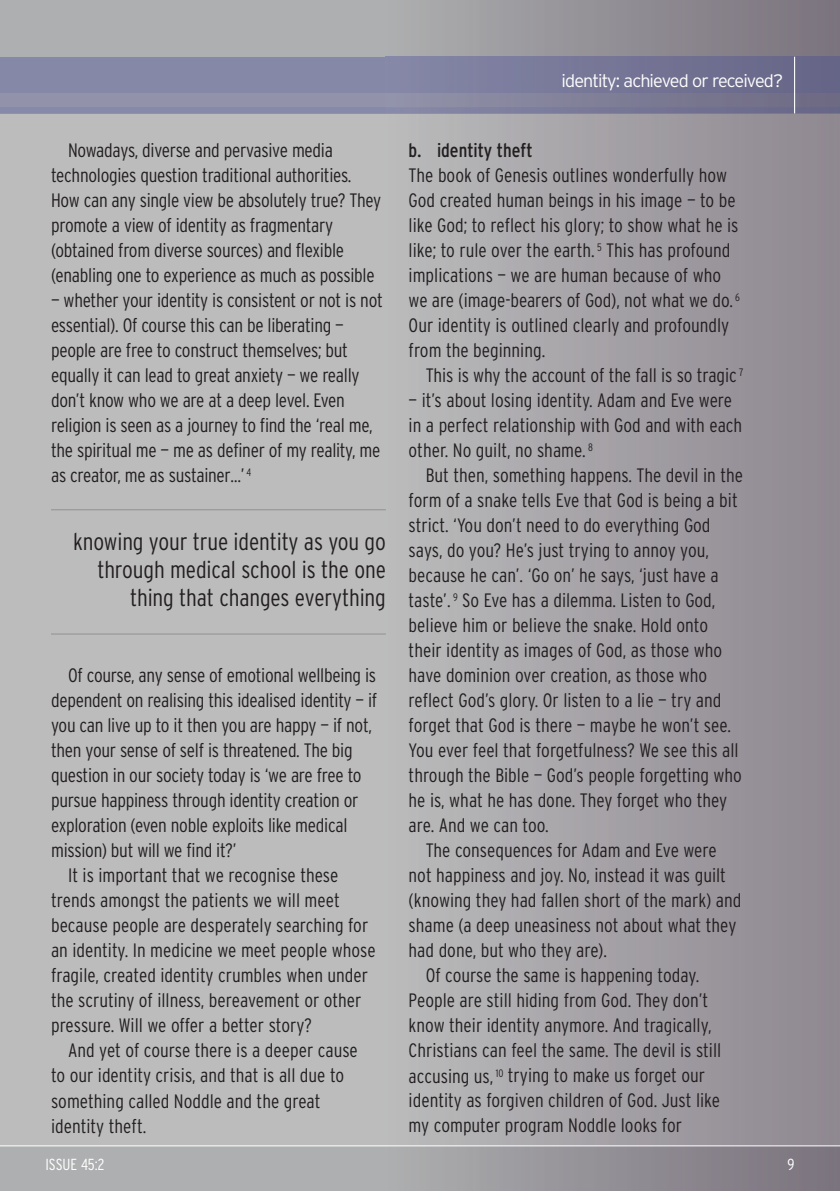
<style>
.page{position:relative;width:840px;height:1191px;background:#fff}
.page>*{position:absolute;margin:0;border:0;box-sizing:border-box;transform-origin:0 0}
.t1{font:300 condensed 24px/28px "Interstate";letter-spacing:-.005em;color:#231f20;text-align:right}
.t2{font:300 condensed 19.4px/25px "Interstate";letter-spacing:-.005em;color:#231f20}
.t3{font:condensed 19.4px "Interstate";color:#231f20}
.t4{font:300 18px "Interstate";letter-spacing:-.05em;color:#fff}
.t5{font:300 condensed 16px "Interstate";color:#fff}
</style>
<div class="page">
<div style="left:0;top:0;width:839px;height:1191px;background:#aeafb0"></div>
<img style="left:386px;top:0;width:453px;height:1191px">
<div style="left:0;top:113px;width:386px;height:1032px;background:#bcbcbc"></div>
<hr style="left:0;top:1145px;width:839px;height:1px;background:#fff">
<div style="left:0;top:57px;width:386px;height:37px;background:#8688a8"></div>
<div style="left:0;top:94px;width:386px;height:13px;background:#9293aa"></div>
<div style="left:0;top:107px;width:386px;height:6px;background:#8789a9"></div>
<hr style="left:51px;top:509px;width:335px;height:1px;background:#939598">
<hr style="left:51px;top:633px;width:335px;height:1px;background:#939598">
<hr style="left:793px;top:57px;width:1px;height:56px;background:#fff">
<p class="t2" style="left:51px;top:138px;width:331px;text-indent:17px">Nowadays, diverse and pervasive media technologies question traditional authorities.<br>How can any single view be absolutely true? They promote a view of identity as fragmentary (obtained from diverse sources) and flexible (enabling one to experience as much as possible</p>
<p class="t2" style="left:51px;top:288px;width:333px">— whether your identity is consistent or not is not essential). Of course this can be liberating — people are free to construct themselves; but equally it can lead to great anxiety — we really don’t know who we are at a deep level. Even religion is seen as a journey to find the ‘real me, the spiritual me — me as definer of my reality, me as creator, me as sustainer…’ <sup>4</sup></p>
<p class="t1" style="left:73px;top:527px;width:314px">knowing your true identity as you go through medical school is the one thing that changes everything</p>
<p class="t2" style="left:68px;top:663px;width:309px">Of course, any sense of emotional wellbeing is</p>
<p class="t2" style="left:51px;top:688px;width:327px">dependent on realising this idealised identity — if</p>
<p class="t2" style="left:51px;top:713px;width:322px">you can live up to it then you are happy — if not,</p>
<p class="t2" style="left:51px;top:738px;width:303px">then your sense of self is threatened. The big</p>
<p class="t2" style="left:51px;top:763px;width:312px">question in our society today is ‘we are free to</p>
<p class="t2" style="left:51px;top:788px;width:309px">pursue happiness through identity creation or</p>
<p class="t2" style="left:51px;top:813px;width:298px">exploration (even noble exploits like medical</p>
<p class="t2" style="left:51px;top:838px;width:187px">mission) but will we find it?’</p>
<p class="t2" style="left:68px;top:863px;width:272px">It is important that we recognise these</p>
<p class="t2" style="left:51px;top:888px;width:290px">trends amongst the patients we will meet</p>
<p class="t2" style="left:51px;top:913px;width:318px">because people are desperately searching for</p>
<p class="t2" style="left:51px;top:938px;width:326px">an identity. In medicine we meet people whose</p>
<p class="t2" style="left:51px;top:963px;width:318px">fragile, created identity crumbles when under</p>
<p class="t2" style="left:51px;top:988px;width:312px">the scrutiny of illness, bereavement or other</p>
<p class="t2" style="left:51px;top:1013px;width:262px">pressure. Will we offer a better story?</p>
<p class="t2" style="left:68px;top:1038px;width:291px">And yet of course there is a deeper cause</p>
<p class="t2" style="left:51px;top:1063px;width:294px">to our identity crisis, and that is all due to</p>
<p class="t2" style="left:51px;top:1088px;width:271px">something called Noddle and the great</p>
<p class="t2" style="left:51px;top:1113px;width:97px">identity theft.</p>
<p class="t4" style="left:561px;top:70px;width:223px">identity: achieved or received?</p>
<p class="t3" style="left:408px;top:139px;width:125px">b. identity theft</p>
<p class="t2" style="left:408px;top:163px;width:332px">The book of Genesis outlines wonderfully how God created human beings in his image — to be like God; to reflect his glory; to show what he is like; to rule over the earth. <sup>5</sup> This has profound implications — we are human because of who we are (image-bearers of God), not what we do. <sup>6<br></sup>Our identity is outlined clearly and profoundly from the beginning.</p>
<p class="t2" style="left:425px;top:363px;width:319px">This is why the account of the fall is so tragic <sup>7</sup></p>
<p class="t2" style="left:408px;top:388px;width:335px">— it’s about losing identity. Adam and Eve were in a perfect relationship with God and with each other. No guilt, no shame. <sup>8</sup></p>
<p class="t2" style="left:408px;top:463px;width:336px;text-indent:17px">But then, something happens. The devil in the form of a snake tells Eve that God is being a bit strict. ‘You don’t need to do everything God says, do you? He’s just trying to annoy you, because he can’. ‘Go on’ he says, ‘just have a taste’. <sup>9</sup> So Eve has a dilemma. Listen to God, believe him or believe the snake. Hold onto their identity as images of God, as those who have dominion over creation, as those who reflect God’s glory. Or listen to a lie — try and forget that God is there — maybe he won’t see.<br>You ever feel that forgetfulness? We see this all through the Bible — God’s people forgetting who he is, what he has done. They forget who they are. And we can too.</p>
<p class="t2" style="left:425px;top:838px;width:292px">The consequences for Adam and Eve were</p>
<p class="t2" style="left:408px;top:863px;width:319px">not happiness and joy. No, instead it was guilt</p>
<p class="t2" style="left:408px;top:888px;width:334px">(knowing they had fallen short of the mark) and</p>
<p class="t2" style="left:408px;top:913px;width:329px">shame (a deep uneasiness not about what they</p>
<p class="t2" style="left:408px;top:938px;width:200px">had done, but who they are).</p>
<p class="t2" style="left:425px;top:963px;width:275px">Of course the same is happening today.</p>
<p class="t2" style="left:408px;top:988px;width:301px">People are still hiding from God. They don’t</p>
<p class="t2" style="left:408px;top:1013px;width:304px">know their identity anymore. And tragically,</p>
<p class="t2" style="left:408px;top:1038px;width:314px">Christians can feel the same. The devil is still</p>
<p class="t2" style="left:408px;top:1063px;width:298px">accusing us, <sup>10</sup> trying to make us forget our</p>
<p class="t2" style="left:408px;top:1088px;width:313px">identity as forgiven children of God. Just like</p>
<p class="t2" style="left:408px;top:1113px;width:275px">my computer program Noddle looks for</p>
<p class="t5" style="left:45px;top:1154px;width:60px">ISSUE 45:2</p>
<p class="t5" style="left:787px;top:1154px;width:9px">9</p>
</div>
